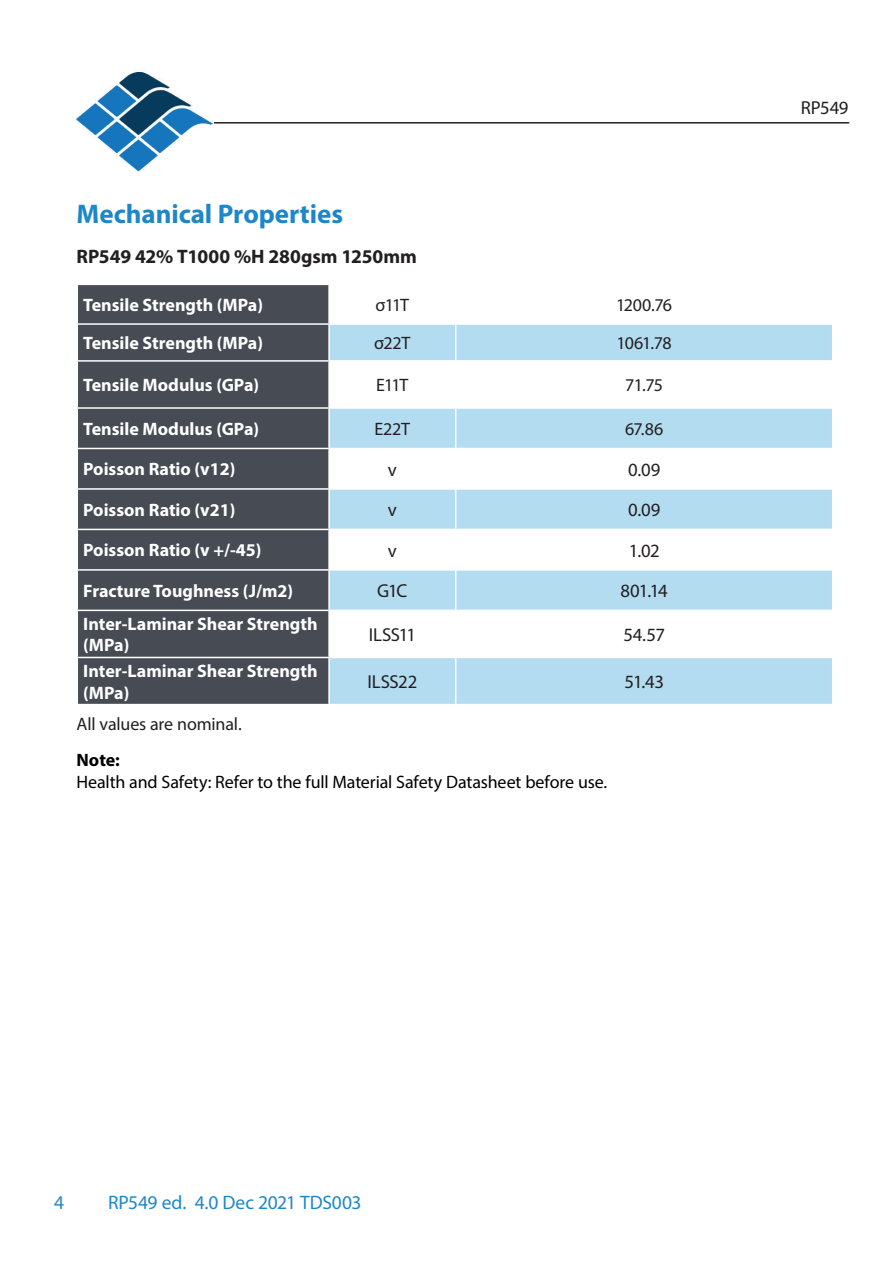
<style>
.page{position:relative;width:893px;height:1263px;background:#fff}
.page>*{position:absolute;margin:0;border:0;box-sizing:border-box;transform-origin:0 0}
.t1{font:700 27px "Myriad Pro";letter-spacing:-.005em;color:#1d87c9}
.t2{font:700 19.5px "Myriad Pro";letter-spacing:-.005em;color:#231f20}
.t3{font:19.5px "Myriad Pro";letter-spacing:-.01em;color:#1d87c9}
.t4{font:18.75px "Myriad Pro";letter-spacing:-.025em;color:#231f20}
.t5{font:700 18px/21.6px "Myriad Pro";color:#fff}
.t6{font:18px "Myriad Pro";letter-spacing:-.005em;color:#000}
.t7{font:18px "Myriad Pro";letter-spacing:-.015em;color:#231f20}
.t8{font:700 18px "Myriad Pro";color:#000}
</style>
<div class="page">
<img style="left:76px;top:71px;width:137px;height:101px">
<hr style="left:214px;top:122px;width:635px;height:2px;background:#231f20">
<div style="left:78px;top:285px;width:250px;height:419px;background:#464b54"></div>
<svg style="left:330px;top:325px;width:502px;height:379px;fill:#b3dcf1"></svg>
<svg style="left:330px;top:449px;width:502px;height:208px"></svg>
<hr style="left:77px;top:323px;width:252px;height:2px;background:#fff">
<hr style="left:455px;top:325px;width:1px;height:35px;background:#fff">
<hr style="left:77px;top:360px;width:252px;height:2px;background:#fff">
<hr style="left:329px;top:360px;width:127px;height:2px;background:#fff">
<hr style="left:456px;top:360px;width:377px;height:2px;background:#fff">
<hr style="left:455px;top:362px;width:1px;height:45px;background:#fff">
<hr style="left:77px;top:407px;width:252px;height:2px;background:#fff">
<hr style="left:329px;top:407px;width:127px;height:2px;background:#fff">
<hr style="left:456px;top:407px;width:377px;height:2px;background:#fff">
<hr style="left:455px;top:409px;width:1px;height:39px;background:#fff">
<hr style="left:77px;top:448px;width:252px;height:1px;background:#fff">
<hr style="left:329px;top:448px;width:127px;height:1px;background:#fff">
<hr style="left:456px;top:448px;width:377px;height:1px;background:#fff">
<hr style="left:455px;top:449px;width:1px;height:39px;background:#fff">
<hr style="left:77px;top:488px;width:252px;height:2px;background:#fff">
<hr style="left:329px;top:488px;width:127px;height:2px;background:#fff">
<hr style="left:456px;top:488px;width:377px;height:2px;background:#fff">
<hr style="left:455px;top:490px;width:1px;height:39px;background:#fff">
<hr style="left:77px;top:529px;width:252px;height:1px;background:#fff">
<hr style="left:329px;top:529px;width:127px;height:1px;background:#fff">
<hr style="left:456px;top:529px;width:377px;height:1px;background:#fff">
<hr style="left:455px;top:530px;width:1px;height:39px;background:#fff">
<hr style="left:77px;top:569px;width:252px;height:2px;background:#fff">
<hr style="left:329px;top:569px;width:127px;height:2px;background:#fff">
<hr style="left:456px;top:569px;width:377px;height:2px;background:#fff">
<hr style="left:455px;top:571px;width:1px;height:39px;background:#fff">
<hr style="left:77px;top:610px;width:252px;height:1px;background:#fff">
<hr style="left:329px;top:610px;width:127px;height:1px;background:#fff">
<hr style="left:456px;top:610px;width:377px;height:1px;background:#fff">
<hr style="left:455px;top:611px;width:1px;height:46px;background:#fff">
<hr style="left:77px;top:657px;width:252px;height:1px;background:#fff">
<hr style="left:329px;top:657px;width:127px;height:1px;background:#fff">
<hr style="left:456px;top:657px;width:377px;height:1px;background:#fff">
<hr style="left:455px;top:658px;width:1px;height:46px;background:#fff">
<h1 class="t1" style="left:77px;top:197px;width:268px">Mechanical Properties</h1>
<p class="t2" style="left:77px;top:243px;width:342px">RP549 42% T1000 %H 280gsm 1250mm</p>
<p class="t5" style="left:83px;top:293px;width:181px">Tensile Strength (MPa)</p>
<p class="t7" style="left:376px;top:294px;width:35px">σ11T</p>
<p class="t7" style="left:616px;top:294px;width:57px">1200.76</p>
<p class="t5" style="left:83px;top:332px;width:181px">Tensile Strength (MPa)</p>
<p class="t7" style="left:374px;top:332px;width:38px">σ22T</p>
<p class="t7" style="left:617px;top:332px;width:57px">1061.78</p>
<p class="t5" style="left:83px;top:374px;width:177px">Tensile Modulus (GPa)</p>
<p class="t7" style="left:376px;top:374px;width:34px">E11T</p>
<p class="t7" style="left:625px;top:374px;width:39px">71.75</p>
<p class="t5" style="left:83px;top:417px;width:177px">Tensile Modulus (GPa)</p>
<p class="t7" style="left:375px;top:418px;width:37px">E22T</p>
<p class="t7" style="left:625px;top:418px;width:40px">67.86</p>
<p class="t5" style="left:83px;top:458px;width:154px">Poisson Ratio (v12)</p>
<p class="t4" style="left:388px;top:458px;width:11px">v</p>
<p class="t4" style="left:628px;top:458px;width:34px">0.09</p>
<p class="t5" style="left:83px;top:498px;width:154px">Poisson Ratio (v21)</p>
<p class="t4" style="left:388px;top:498px;width:11px">v</p>
<p class="t4" style="left:628px;top:498px;width:34px">0.09</p>
<p class="t5" style="left:83px;top:539px;width:180px">Poisson Ratio (v +/-45)</p>
<p class="t4" style="left:388px;top:539px;width:11px">v</p>
<p class="t4" style="left:629px;top:539px;width:32px">1.02</p>
<p class="t5" style="left:83px;top:579px;width:211px">Fracture Toughness (J/m2)</p>
<p class="t4" style="left:377px;top:579px;width:32px">G1C</p>
<p class="t4" style="left:621px;top:579px;width:49px">801.14</p>
<p class="t5" style="left:83px;top:612px;width:236px">Inter-Laminar Shear Strength (MPa)</p>
<p class="t4" style="left:369px;top:623px;width:49px">ILSS11</p>
<p class="t4" style="left:623px;top:623px;width:43px">54.57</p>
<p class="t5" style="left:83px;top:659px;width:236px">Inter-Laminar Shear Strength (MPa)</p>
<p class="t4" style="left:367px;top:670px;width:51px">ILSS22</p>
<p class="t4" style="left:624px;top:670px;width:41px">51.43</p>
<p class="t7" style="left:77px;top:712px;width:167px">All values are nominal.</p>
<p class="t8" style="left:77px;top:748px;width:45px">Note:</p>
<p class="t6" style="left:77px;top:771px;width:532px">Health and Safety: Refer to the full Material Safety Datasheet before use.</p>
<p class="t4" style="left:801px;top:96px;width:49px">RP549</p>
<p class="t3" style="left:54px;top:1190px;width:12px">4</p>
<p class="t3" style="left:108px;top:1190px;width:255px">RP549 ed. 4.0 Dec 2021 TDS003</p>
</div>
